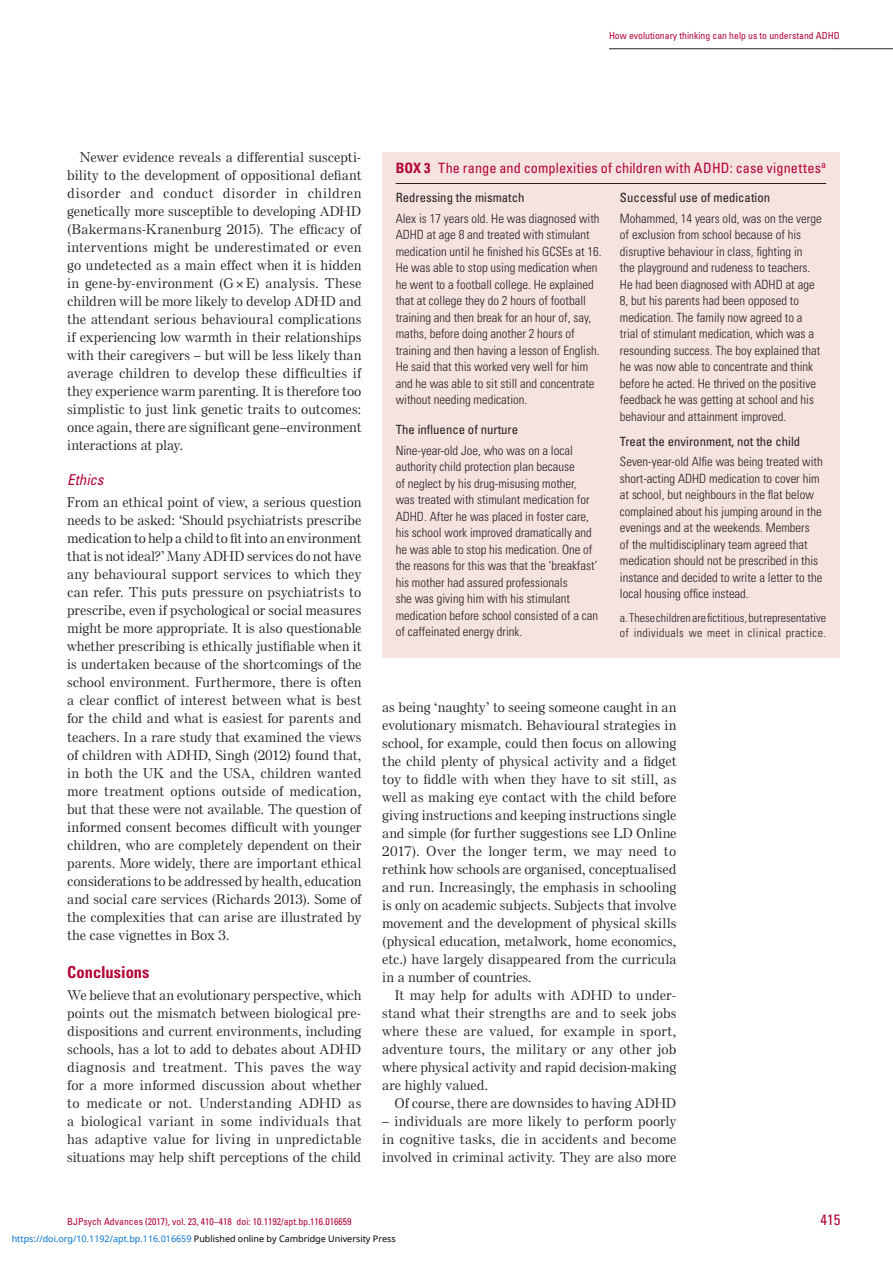
<style>
.page{position:relative;width:893px;height:1263px;background:#fff}
.page>*{position:absolute;margin:0;border:0;box-sizing:border-box;transform-origin:0 0}
.t1{font:700 condensed 16.5px "Univers LT Std";color:#b30437}
.t2{font:italic condensed 15px "Univers LT Std";color:#b30437}
.t3{font:condensed 15px "Univers LT Std";color:#b30437}
.t4{font:condensed 14.25px "Univers LT Std";letter-spacing:.01em;color:#b30437}
.t5{font:500 13.5px/18px "Else NPL Std";letter-spacing:.02em;color:#231f20;text-align:justify}
.t6{font:300 condensed 12.75px/16.5px "Univers LT Std";color:#231f20}
.t7{font:condensed 12.75px "Univers LT Std";color:#231f20}
.t8{font:300 condensed 12px/15px "Univers LT Std";color:#231f20}
.t9{font:condensed 9.75px "Univers LT Std";color:#b30437}
.t10{font:9px "Noto Sans";color:#0172cf}
.s1{font-weight:700}
.s2{color:#000}
</style>
<div class="page">
<hr style="left:609px;top:49px;width:231px;height:1px;background:#231f20">
<hr style="left:839px;top:49px;width:54px;height:1px;background:#231f20">
<div style="left:382px;top:152px;width:458px;height:506px;background:#f6e2df"></div>
<hr style="left:396px;top:183px;width:430px;height:1px;background:#231f20">
<p class="t9" style="left:609px;top:30px;width:232px">How evolutionary thinking can help us to understand ADHD</p>
<p class="t5" style="left:67px;top:148px;width:296px;text-indent:13px">Newer evidence reveals a differential suscepti&shy;bility to the development of oppositional defiant disorder and conduct disorder in children genetically more susceptible to developing ADHD (Bakermans-Kranenburg 2015). The efficacy of interventions might be underestimated or even go undetected as a main effect when it is hidden in gene-by-environment (G ×E) analysis. These children will be more likely to develop ADHD and the attendant serious behavioural complications if experiencing low warmth in their relationships with their caregivers – but will be less likely than average children to develop these difficulties if they experience warm parenting. It is therefore too simplistic to just link genetic traits to outcomes: once again, there are significant gene–environment interactions at play.</p>
<p class="t2" style="left:67px;top:470px;width:38px">Ethics</p>
<p class="t5" style="left:67px;top:493px;width:296px">From an ethical point of view, a serious question needs to be asked: ‘Should psychiatrists prescribe medication to help a child to fit into an environment that is not ideal?’ Many ADHD services do not have any behavioural support services to which they can refer. This puts pressure on psychiatrists to prescribe, even if psychological or social measures might be more appropriate. It is also questionable whether prescribing is ethically justifiable when it is undertaken because of the shortcomings of the school environment. Furthermore, there is often a clear conflict of interest between what is best for the child and what is easiest for parents and teachers. In a rare study that examined the views of children with ADHD, Singh (2012) found that, in both the UK and the USA, children wanted more treatment options outside of medication, but that these were not available. The question of informed consent becomes difficult with younger children, who are completely dependent on their parents. More widely, there are important ethical considerations to be addressed by health, education and social care services (Richards 2013). Some of the complexities that can arise are illustrated by the case vignettes in Box 3.</p>
<p class="t1" style="left:67px;top:961px;width:84px">Conclusions</p>
<p class="t5" style="left:67px;top:986px;width:296px">We believe that an evolutionary perspective, which points out the mismatch between biological pre&shy;dispositions and current environments, including schools, has a lot to add to debates about ADHD diagnosis and treatment. This paves the way for a more informed discussion about whether to medicate or not. Understanding ADHD as a biological variant in some individuals that has adaptive value for living in unpredictable situations may help shift perceptions of the child</p>
<p class="t4" style="left:396px;top:159px;width:432px"><span class="s1">BOX 3</span> The range and complexities of children with ADHD: case vignettes<sup>a</sup></p>
<p class="t7" style="left:396px;top:190px;width:130px">Redressing the mismatch</p>
<p class="t6" style="left:396px;top:210px;width:208px">Alex is 17 years old. He was diagnosed with ADHD at age 8 and treated with stimulant medication until he finished his GCSEs at 16.<br>He was able to stop using medication when he went to a football college. He explained that at college they do 2 hours of football training and then break for an hour of, say, maths, before doing another 2 hours of training and then having a lesson of English.<br>He said that this worked very well for him and he was able to sit still and concentrate without needing medication.</p>
<p class="t7" style="left:396px;top:422px;width:124px">The influence of nurture</p>
<p class="t6" style="left:396px;top:442px;width:204px">Nine-year-old Joe, who was on a local authority child protection plan because<br>of neglect by his drug-misusing mother, was treated with stimulant medication for ADHD. After he was placed in foster care, his school work improved dramatically and he was able to stop his medication. One of the reasons for this was that the ‘breakfast’ his mother had assured professionals<br>she was giving him with his stimulant medication before school consisted of a can of caffeinated energy drink.</p>
<p class="t7" style="left:620px;top:190px;width:152px">Successful use of medication</p>
<p class="t6" style="left:620px;top:210px;width:203px">Mohammed, 14 years old, was on the verge of exclusion from school because of his disruptive behaviour in class, fighting in<br>the playground and rudeness to teachers.<br>He had been diagnosed with ADHD at age 8, but his parents had been opposed to medication. The family now agreed to a trial of stimulant medication, which was a resounding success. The boy explained that he was now able to concentrate and think before he acted. He thrived on the positive feedback he was getting at school and his behaviour and attainment improved.</p>
<p class="t7" style="left:620px;top:433px;width:182px">Treat the environment, not the child</p>
<p class="t6" style="left:620px;top:454px;width:204px">Seven-year-old Alfie was being treated with short-acting ADHD medication to cover him at school, but neighbours in the flat below complained about his jumping around in the evenings and at the weekends. Members<br>of the multidisciplinary team agreed that medication should not be prescribed in this instance and decided to write a letter to the local housing office instead.</p>
<p class="t8" style="left:620px;top:610px;width:208px">a. These children are fictitious, but representative of individuals we meet in clinical practice.</p>
<p class="t5" style="left:382px;top:698px;width:296px">as being ‘naughty’ to seeing someone caught in an evolutionary mismatch. Behavioural strategies in school, for example, could then focus on allowing the child plenty of physical activity and a fidget toy to fiddle with when they have to sit still, as well as making eye contact with the child before giving instructions and keeping instructions single and simple (for further suggestions see LD Online 2017). Over the longer term, we may need to rethink how schools are organised, conceptualised and run. Increasingly, the emphasis in schooling is only on academic subjects. Subjects that involve movement and the development of physical skills (physical education, metalwork, home economics, etc.) have largely disappeared from the curricula in a number of countries.</p>
<p class="t5" style="left:382px;top:986px;width:296px;text-indent:13px">It may help for adults with ADHD to under&shy;stand what their strengths are and to seek jobs where these are valued, for example in sport, adventure tours, the military or any other job where physical activity and rapid decision-making are highly valued.</p>
<p class="t5" style="left:395px;top:1094px;width:283px">Of course, there are downsides to having ADHD</p>
<p class="t5" style="left:382px;top:1112px;width:296px">– individuals are more likely to perform poorly in cognitive tasks, die in accidents and become involved in criminal activity. They are also more</p>
<p class="t9" style="left:67px;top:1216px;width:286px">BJPsych Advances (2017), vol. 23, 410–418 doi: 10.1192/apt.bp.116.016659</p>
<p class="t3" style="left:820px;top:1210px;width:21px">415</p>
<p class="t10" style="left:12px;top:1232px;width:386px">https://doi.org/10.1192/apt.bp.116.016659 <span class="s2">Published online by Cambridge University Press</span></p>
</div>
